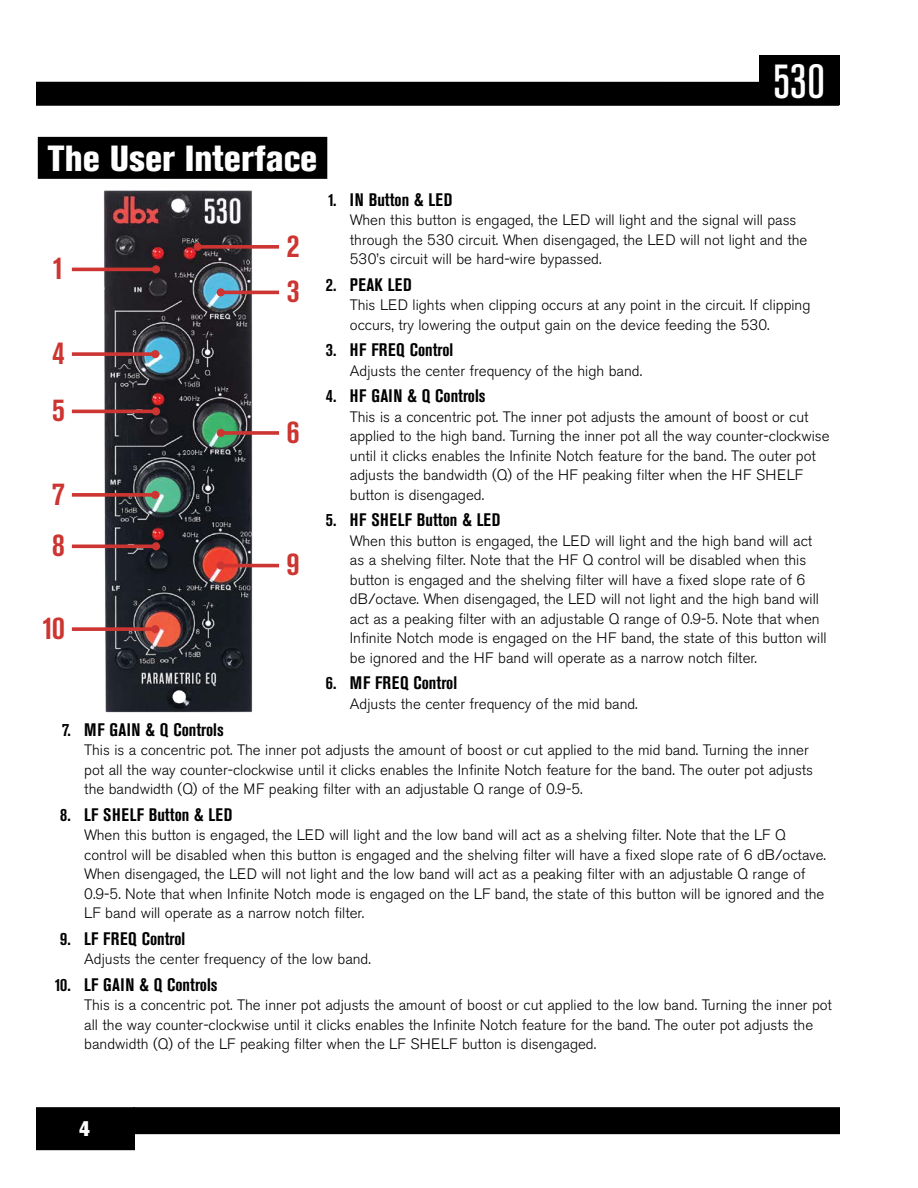
<style>
.page{position:relative;width:918px;height:1188px;background:#fff}
.page>*{position:absolute;margin:0;border:0;box-sizing:border-box;transform-origin:0 0}
.t1{font:500 condensed 47.7px "Akzidenz Grotesk BE";color:#fff}
.t2{font:800 condensed 36px "Akzidenz Grotesk BE";color:#fff}
.t3{font:700 condensed 32.1px/57.3px "Akzidenz Grotesk BE";color:#cc3531}
.t4{font:800 21px "Akzidenz Grotesk BE";color:#fff}
.t5{font:700 condensed 18px "Akzidenz Grotesk BE";color:#000}
.t6{font:300 15px/19.5px "Akzidenz Grotesk BE";color:#000}
</style>
<div class="page">
<div style="left:37px;top:1108px;width:97px;height:41px;background:#000"></div>
<div style="left:36px;top:1107px;width:99px;height:43px;border:2px solid #000"></div>
<div style="left:134px;top:1108px;width:705px;height:25px;background:#000"></div>
<div style="left:134px;top:1107px;width:706px;height:27px;border:2px solid #000"></div>
<div style="left:36px;top:82px;width:803px;height:24px;background:#000"></div>
<div style="left:759px;top:55px;width:80px;height:50px;background:#000"></div>
<div style="left:38px;top:137px;width:289px;height:42px;background:#000"></div>
<img style="left:99px;top:190px;width:158px;height:523px">
<hr style="left:72px;top:268px;width:84px;height:3px;background:#cc3531">
<div style="left:152px;top:265px;width:8px;height:8px;background:#cc3531;border-radius:50%"></div>
<svg style="left:72px;top:352px;width:79px;height:4px"></svg>
<div style="left:151px;top:350px;width:8px;height:8px;background:#cc3531;border-radius:50%"></div>
<hr style="left:72px;top:410px;width:84px;height:3px;background:#cc3531">
<div style="left:152px;top:407px;width:8px;height:8px;background:#cc3531;border-radius:50%"></div>
<svg style="left:72px;top:493px;width:79px;height:4px"></svg>
<div style="left:151px;top:491px;width:8px;height:8px;background:#cc3531;border-radius:50%"></div>
<hr style="left:72px;top:545px;width:84px;height:3px;background:#cc3531">
<div style="left:152px;top:542px;width:8px;height:8px;background:#cc3531;border-radius:50%"></div>
<svg style="left:72px;top:627px;width:79px;height:4px"></svg>
<div style="left:151px;top:625px;width:8px;height:8px;background:#cc3531;border-radius:50%"></div>
<hr style="left:221px;top:291px;width:58px;height:3px;background:#cc3531">
<div style="left:217px;top:288px;width:8px;height:8px;background:#cc3531;border-radius:50%"></div>
<hr style="left:221px;top:564px;width:58px;height:3px;background:#cc3531">
<div style="left:217px;top:562px;width:8px;height:8px;background:#cc3531;border-radius:50%"></div>
<svg style="left:225px;top:431px;width:54px;height:4px"></svg>
<div style="left:217px;top:429px;width:8px;height:8px;background:#cc3531;border-radius:50%"></div>
<svg style="left:202px;top:245px;width:77px;height:4px"></svg>
<div style="left:194px;top:243px;width:8px;height:8px;background:#cc3531;border-radius:50%"></div>
<h1 class="t1" style="left:773px;top:55px;width:53px">530</h1>
<h2 class="t2" style="left:48px;top:138px;width:271px">The User Interface</h2>
<h3 class="t3" style="left:52px;top:240px;width:14px">1</h3>
<h3 class="t3" style="left:52px;top:324px;width:14px">4<br>5</h3>
<h3 class="t3" style="left:52px;top:468px;width:14px;line-height:51.4px">7<br>8</h3>
<h3 class="t3" style="left:42px;top:599px;width:25px">10</h3>
<h3 class="t3" style="left:287px;top:217px;width:14px">2</h3>
<h3 class="t3" style="left:287px;top:263px;width:14px">3</h3>
<h3 class="t3" style="left:287px;top:403px;width:14px">6</h3>
<h3 class="t3" style="left:287px;top:536px;width:14px">9</h3>
<p class="t5" style="left:328px;top:189px;width:126px">1. IN Button &amp; LED</p>
<p class="t6" style="left:350px;top:211px;width:459px">When this button is engaged, the LED will light and the signal will pass through the 530 circuit. When disengaged, the LED will not light and the<br>530’s circuit will be hard-wire bypassed.</p>
<p class="t5" style="left:326px;top:274px;width:87px">2. PEAK LED</p>
<p class="t6" style="left:350px;top:296px;width:462px">This LED lights when clipping occurs at any point in the circuit. If clipping occurs, try lowering the output gain on the device feeding the 530.</p>
<p class="t5" style="left:326px;top:340px;width:129px">3. HF FREQ Control</p>
<p class="t6" style="left:350px;top:361px;width:294px">Adjusts the center frequency of the high band.</p>
<p class="t5" style="left:326px;top:386px;width:161px">4. HF GAIN &amp; Q Controls</p>
<p class="t6" style="left:350px;top:407px;width:481px">This is a concentric pot. The inner pot adjusts the amount of boost or cut applied to the high band. Turning the inner pot all the way counter-clockwise until it clicks enables the Infinite Notch feature for the band. The outer pot adjusts the bandwidth (Q) of the HF peaking filter when the HF SHELF button is disengaged.</p>
<p class="t5" style="left:326px;top:510px;width:176px">5. HF SHELF Button &amp; LED</p>
<p class="t6" style="left:350px;top:531px;width:478px">When this button is engaged, the LED will light and the high band will act as a shelving filter. Note that the HF Q control will be disabled when this button is engaged and the shelving filter will have a fixed slope rate of 6 dB/octave. When disengaged, the LED will not light and the high band will act as a peaking filter with an adjustable Q range of 0.9-5. Note that when Infinite Notch mode is engaged on the HF band, the state of this button will be ignored and the HF band will operate as a narrow notch filter.</p>
<p class="t5" style="left:326px;top:673px;width:133px">6. MF FREQ Control</p>
<p class="t6" style="left:350px;top:694px;width:289px">Adjusts the center frequency of the mid band.</p>
<p class="t5" style="left:62px;top:719px;width:163px">7. MF GAIN &amp; Q Controls</p>
<p class="t6" style="left:84px;top:740px;width:730px">This is a concentric pot. The inner pot adjusts the amount of boost or cut applied to the mid band. Turning the inner pot all the way counter-clockwise until it clicks enables the Infinite Notch feature for the band. The outer pot adjusts the bandwidth (Q) of the MF peaking filter with an adjustable Q range of 0.9-5.</p>
<p class="t5" style="left:60px;top:804px;width:174px">8. LF SHELF Button &amp; LED</p>
<p class="t6" style="left:84px;top:825px;width:743px">When this button is engaged, the LED will light and the low band will act as a shelving filter. Note that the LF Q control will be disabled when this button is engaged and the shelving filter will have a fixed slope rate of 6 dB/octave.<br>When disengaged, the LED will not light and the low band will act as a peaking filter with an adjustable Q range of 0.9-5. Note that when Infinite Notch mode is engaged on the LF band, the state of this button will be ignored and the LF band will operate as a narrow notch filter.</p>
<p class="t5" style="left:60px;top:928px;width:127px">9. LF FREQ Control</p>
<p class="t6" style="left:84px;top:949px;width:288px">Adjusts the center frequency of the low band.</p>
<p class="t5" style="left:54px;top:974px;width:165px">10. LF GAIN &amp; Q Controls</p>
<p class="t6" style="left:84px;top:995px;width:749px">This is a concentric pot. The inner pot adjusts the amount of boost or cut applied to the low band. Turning the inner pot all the way counter-clockwise until it clicks enables the Infinite Notch feature for the band. The outer pot adjusts the bandwidth (Q) of the LF peaking filter when the LF SHELF button is disengaged.</p>
<h3 class="t4" style="left:79px;top:1117px;width:12px">4</h3>
</div>
